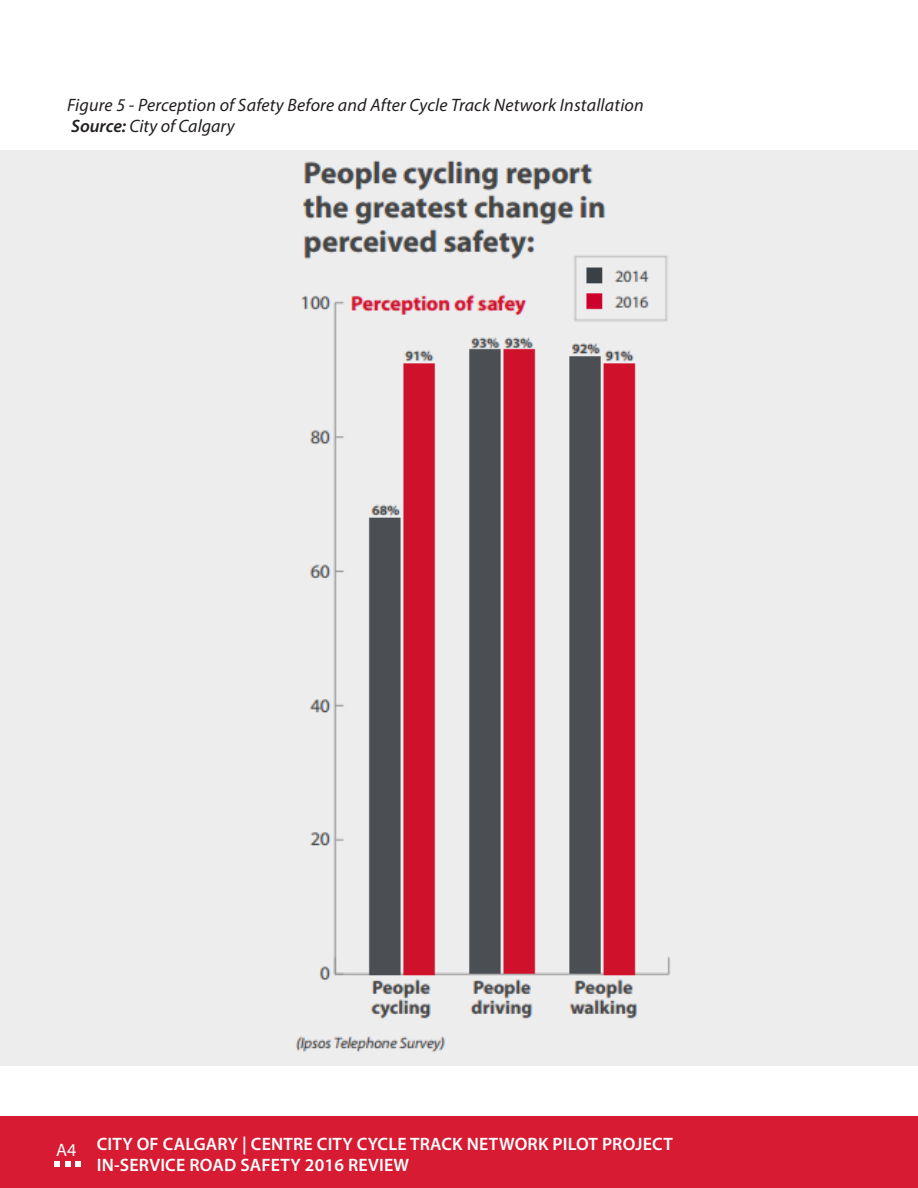
<style>
.page{position:relative;width:918px;height:1188px;background:#fff}
.page>*{position:absolute;margin:0;border:0;box-sizing:border-box;transform-origin:0 0}
.t1{font:600 18px/21px "Myriad Pro";letter-spacing:.01em;color:#fff}
.Figures{font:italic 18px "Myriad Pro";letter-spacing:.01em;color:#231f20}
.Body{font:italic 18px "Myriad Pro";color:#231f20}
.t2{font:18px "Myriad Pro";color:#fff}
.s1{font-weight:600}
</style>
<div class="page">
<div style="left:0;top:1116px;width:918px;height:72px;background:#d61b32"></div>
<svg style="left:54px;top:1161px;width:27px;height:6px"></svg>
<div style="left:0;top:151px;width:918px;height:915px;background:#ededed"></div>
<img style="left:296px;top:160px;width:374px;height:893px">
<p class="Figures" style="left:67px;top:94px;width:578px">Figure 5 - Perception of Safety Before and After Cycle Track Network Installation</p>
<p class="Body" style="left:71px;top:115px;width:165px"><span class="s1">Source:</span> City of Calgary</p>
<p class="t2" style="left:56px;top:1139px;width:22px">A4</p>
<p class="t1" style="left:97px;top:1133px;width:578px">CITY OF CALGARY | CENTRE CITY CYCLE TRACK NETWORK PILOT PROJECT<br>IN-SERVICE ROAD SAFETY 2016 REVIEW</p>
</div>
